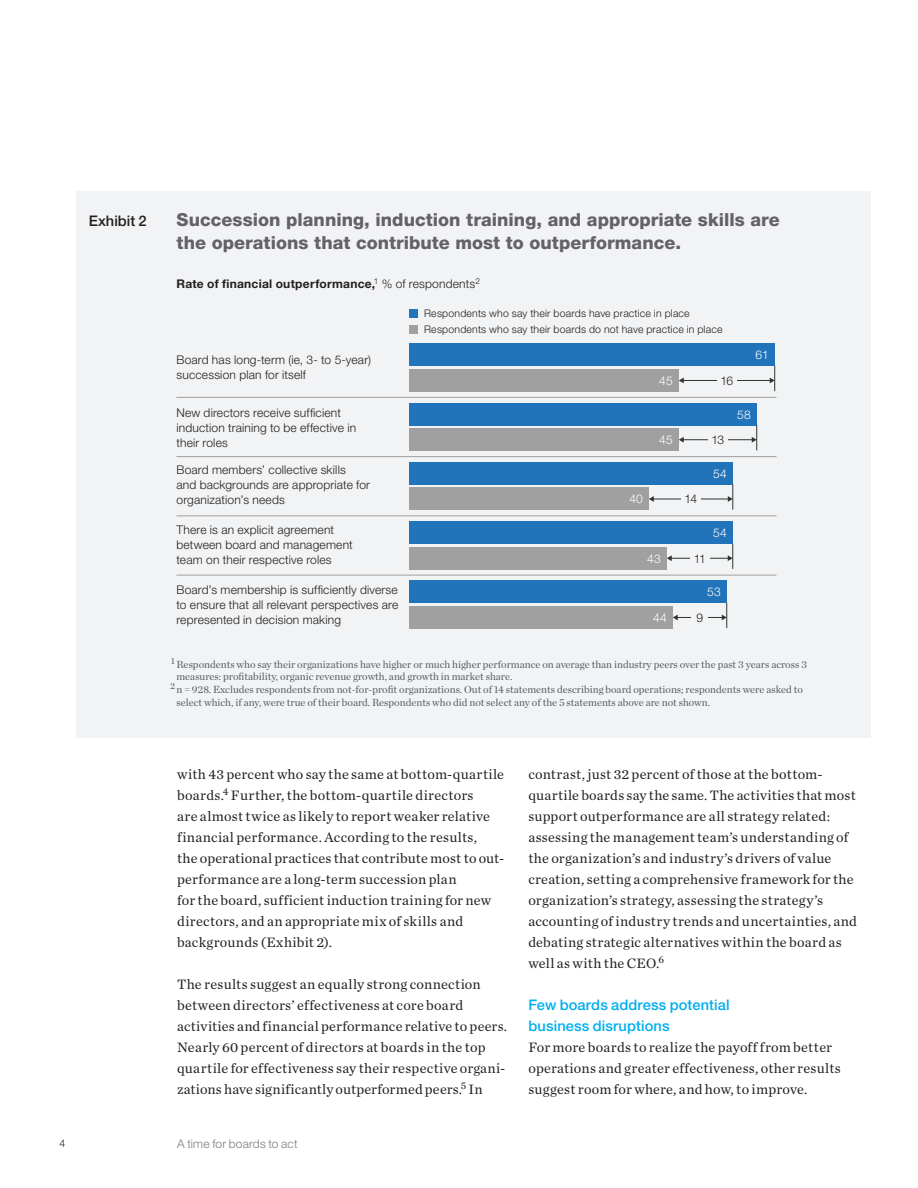
<style>
.page{position:relative;width:918px;height:1188px;background:#fff}
.page>*{position:absolute;margin:0;border:0;box-sizing:border-box;transform-origin:0 0}
.t1{font:800 18px/22.5px "Helvetica Neue LT Std";color:#636366}
.t2{font:500 14.7px/21px "Helvetica Neue LT Std";letter-spacing:.01em;color:#00aeef}
.t3{font:500 14.7px "Helvetica Neue LT Std";color:#231f20}
.t4{font:14.25px/21px "Chronicle Text G1";letter-spacing:.015em;color:#231f20}
.t5{font:300 12px/15px "Helvetica Neue LT Std";letter-spacing:.015em;color:#231f20}
.t6{font:700 12px "Helvetica Neue LT Std";letter-spacing:.025em;color:#231f20}
.t7{font:300 12px "Helvetica Neue LT Std";letter-spacing:.01em;color:#fff}
.t8{font:300 12px "Helvetica Neue LT Std";letter-spacing:.015em;color:#7a7c7f}
.t9{font:10.5px "Chronicle Deck";color:#57585a}
.t10{font:300 10.5px/15.9px "Helvetica Neue LT Std";letter-spacing:.02em;color:#231f20}
.s1{font-weight:300}
</style>
<div class="page">
<div style="left:76px;top:191px;width:795px;height:546px;background:#f2f3f4"></div>
<div style="left:409px;top:309px;width:9px;height:9px;background:#2173ba"></div>
<div style="left:409px;top:325px;width:9px;height:9px;background:#a1a0a0"></div>
<hr style="left:176px;top:456px;width:600px;height:1px;background:#a1a0a0">
<hr style="left:176px;top:516px;width:600px;height:1px;background:#a1a0a0">
<hr style="left:176px;top:575px;width:600px;height:1px;background:#a1a0a0">
<hr style="left:176px;top:397px;width:600px;height:1px;background:#a1a0a0">
<div style="left:409px;top:344px;width:366px;height:22px;background:#2173ba"></div>
<hr style="left:683px;top:380px;width:88px;height:1px;background:#323333">
<svg style="left:679px;top:378px;width:5px;height:5px"></svg>
<div style="left:717px;top:374px;width:20px;height:13px;background:#f2f3f4"></div>
<svg style="left:770px;top:366px;width:5px;height:25px"></svg>
<div style="left:409px;top:369px;width:270px;height:23px;background:#a1a0a0"></div>
<div style="left:409px;top:428px;width:270px;height:23px;background:#a1a0a0"></div>
<div style="left:409px;top:403px;width:348px;height:22px;background:#2173ba"></div>
<hr style="left:683px;top:439px;width:70px;height:1px;background:#323333">
<svg style="left:679px;top:437px;width:5px;height:6px"></svg>
<div style="left:708px;top:433px;width:20px;height:13px;background:#f2f3f4"></div>
<svg style="left:752px;top:425px;width:5px;height:25px"></svg>
<div style="left:409px;top:521px;width:324px;height:23px;background:#2173ba"></div>
<hr style="left:671px;top:558px;width:58px;height:1px;background:#323333">
<svg style="left:667px;top:555px;width:5px;height:6px"></svg>
<div style="left:690px;top:552px;width:20px;height:13px;background:#f2f3f4"></div>
<svg style="left:728px;top:544px;width:5px;height:25px"></svg>
<div style="left:409px;top:547px;width:258px;height:22px;background:#a1a0a0"></div>
<div style="left:409px;top:462px;width:324px;height:23px;background:#2173ba"></div>
<hr style="left:653px;top:499px;width:76px;height:1px;background:#323333">
<svg style="left:649px;top:496px;width:5px;height:6px"></svg>
<div style="left:681px;top:493px;width:20px;height:12px;background:#f2f3f4"></div>
<svg style="left:728px;top:484px;width:6px;height:26px"></svg>
<div style="left:409px;top:488px;width:240px;height:22px;background:#a1a0a0"></div>
<div style="left:409px;top:581px;width:318px;height:22px;background:#2173ba"></div>
<hr style="left:677px;top:617px;width:46px;height:1px;background:#323333">
<svg style="left:673px;top:615px;width:5px;height:5px"></svg>
<div style="left:692px;top:611px;width:16px;height:13px;background:#f2f3f4"></div>
<svg style="left:722px;top:603px;width:5px;height:25px"></svg>
<div style="left:409px;top:606px;width:264px;height:23px;background:#a1a0a0"></div>
<p class="t3" style="left:89px;top:212px;width:59px">Exhibit 2</p>
<p class="t1" style="left:176px;top:209px;width:605px">Succession planning, induction training, and appropriate skills are the operations that contribute most to outperformance.</p>
<p class="t6" style="left:176px;top:277px;width:305px">Rate of financial outperformance,<sup>1</sup> <span class="s1">% of respondents</span><sup>2</sup></p>
<p class="t10" style="left:424px;top:305px;width:300px">Respondents who say their boards have practice in place<br>Respondents who say their boards do not have practice in place</p>
<p class="t5" style="left:176px;top:352px;width:196px">Board has long-term (ie, 3- to 5-year) succession plan for itself</p>
<p class="t7" style="left:659px;top:373px;width:15px">45</p>
<p class="t5" style="left:720px;top:373px;width:14px">16</p>
<p class="t7" style="left:756px;top:348px;width:15px">61</p>
<p class="t5" style="left:176px;top:405px;width:181px">New directors receive sufficient induction training to be effective in their roles</p>
<p class="t7" style="left:737px;top:407px;width:15px">58</p>
<p class="t5" style="left:711px;top:432px;width:14px">13</p>
<p class="t7" style="left:659px;top:432px;width:15px">45</p>
<p class="t5" style="left:176px;top:462px;width:195px">Board members’ collective skills<br>and backgrounds are appropriate for organization’s needs</p>
<p class="t7" style="left:713px;top:466px;width:15px">54</p>
<p class="t7" style="left:629px;top:492px;width:15px">40</p>
<p class="t5" style="left:685px;top:491px;width:14px">14</p>
<p class="t5" style="left:176px;top:522px;width:178px">There is an explicit agreement between board and management team on their respective roles</p>
<p class="t7" style="left:713px;top:525px;width:15px">54</p>
<p class="t7" style="left:647px;top:551px;width:15px">43</p>
<p class="t5" style="left:694px;top:550px;width:14px">11</p>
<p class="t5" style="left:176px;top:582px;width:223px;text-align:justify">Board’s membership is sufficiently diverse to ensure that all relevant perspectives are represented in decision making</p>
<p class="t7" style="left:707px;top:585px;width:15px">53</p>
<p class="t7" style="left:653px;top:610px;width:15px">44</p>
<p class="t5" style="left:696px;top:610px;width:8px">9</p>
<p class="t9" style="left:171px;top:656px;width:637px"><sup>1</sup> Respondents who say their organizations have higher or much higher performance on average than industry peers over the past 3 years across 3</p>
<p class="t9" style="left:176px;top:669px;width:337px">measures: profitability, organic revenue growth, and growth in market share.</p>
<p class="t9" style="left:170px;top:681px;width:634px"><sup>2</sup> n = 928. Excludes respondents from not-for-profit organizations. Out of 14 statements describing board operations; respondents were asked to</p>
<p class="t9" style="left:176px;top:694px;width:535px">select which, if any, were true of their board. Respondents who did not select any of the 5 statements above are not shown.</p>
<p class="t4" style="left:177px;top:763px;width:329px">with 43 percent who say the same at bottom-quartile boards.<sup>4</sup> Further, the bottom-quartile directors<br>are almost twice as likely to report weaker relative financial performance. According to the results,<br>the operational practices that contribute most to out&shy;performance are a long-term succession plan<br>for the board, sufficient induction training for new directors, and an appropriate mix of skills and backgrounds (Exhibit 2).</p>
<p class="t4" style="left:177px;top:973px;width:332px">The results suggest an equally strong connection between directors’ effectiveness at core board activities and financial performance relative to peers.<br>Nearly 60 percent of directors at boards in the top quartile for effectiveness say their respective organi&shy;zations have significantly outperformed peers.<sup>5</sup> In</p>
<p class="t10" style="left:60px;top:1135px;width:7px">4</p>
<p class="t8" style="left:177px;top:1136px;width:122px">A time for boards to act</p>
<p class="t4" style="left:528px;top:763px;width:330px">contrast, just 32 percent of those at the bottom&shy;quartile boards say the same. The activities that most support outperformance are all strategy related: assessing the management team’s understanding of the organization’s and industry’s drivers of value creation, setting a comprehensive framework for the organization’s strategy, assessing the strategy’s accounting of industry trends and uncertainties, and debating strategic alternatives within the board as well as with the CEO.<sup>6</sup></p>
<p class="t2" style="left:528px;top:994px;width:203px">Few boards address potential business disruptions</p>
<p class="t4" style="left:528px;top:1036px;width:314px">For more boards to realize the payoff from better operations and greater effectiveness, other results suggest room for where, and how, to improve.</p>
</div>
